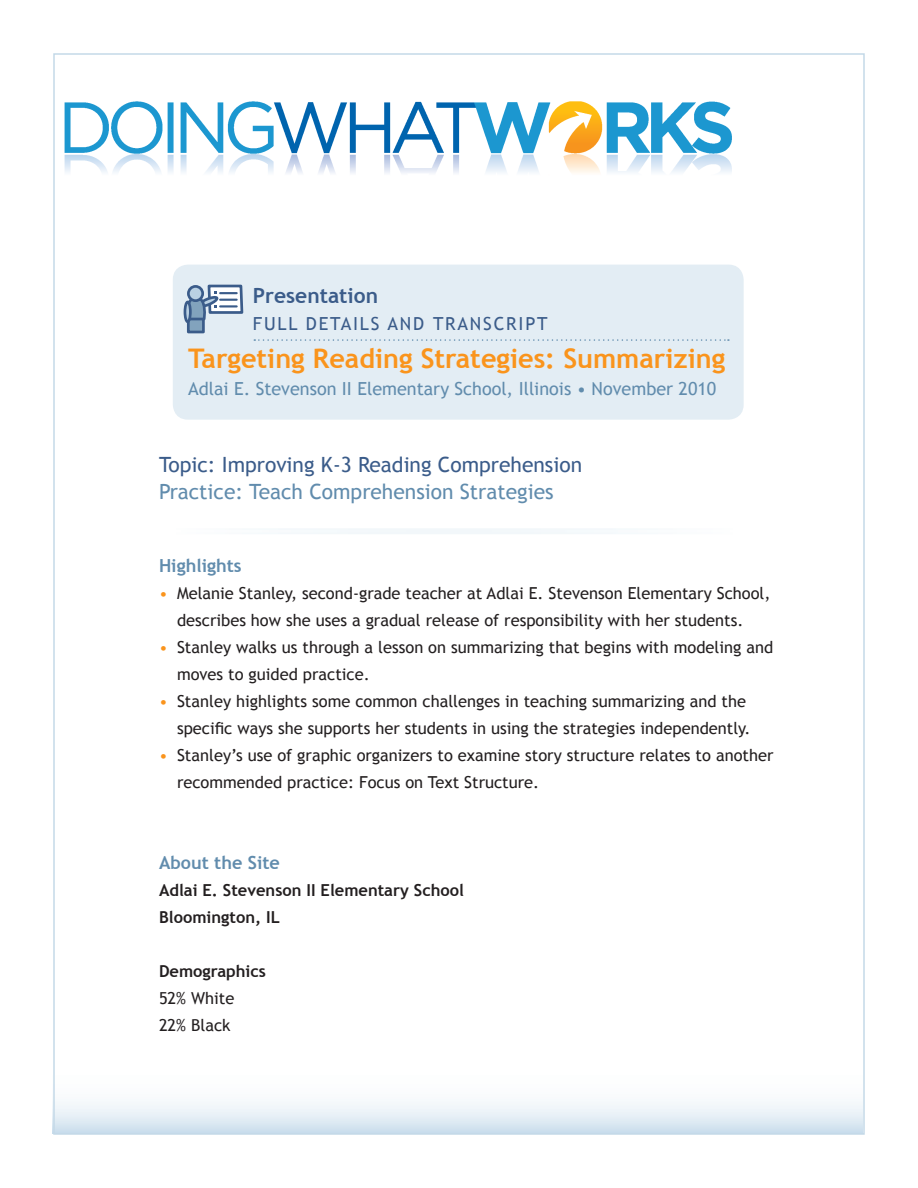
<style>
.page{position:relative;width:918px;height:1188px;background:#fff}
.page>*{position:absolute;margin:0;border:0;box-sizing:border-box;transform-origin:0 0}
.t1{font:700 27px "Trebuchet MS";color:#fa941c}
.t2{font:21px "Trebuchet MS";color:#3b5c8a}
.t3{font:21px "Trebuchet MS";color:#618cad}
.t4{font:700 21px "Trebuchet MS";color:#3b5c8a}
.t5{font:18px "Trebuchet MS";color:#618cad}
.t6{font:18px "Trebuchet MS";letter-spacing:.1em;color:#3b5c8a}
.t7{font:700 18px "Trebuchet MS";color:#618cad}
.t8{font:16.5px/27px "Trebuchet MS";color:#231f20}
.t9{font:700 16.5px "Trebuchet MS";color:#231f20}
.s1{color:#fa941c}
</style>
<div class="page">
<svg style="left:56px;top:1102px;width:806px;height:30px"></svg>
<div style="left:171px;top:528px;width:564px;height:6px;border:2px solid #fff"></div>
<div style="left:173px;top:265px;width:571px;height:155px;background:#e3edf4;border-radius:15px"></div>
<svg style="left:254px;top:339px;width:475px;height:2px"></svg>
<div style="left:187px;top:314px;width:18px;height:19px;background:#82a3bd;border:3px solid #3b5c8a"></div>
<div style="left:184px;top:301px;width:8px;height:22px;border:3px solid #3b5c8a;border-radius:50%"></div>
<svg style="left:183px;top:284px;width:61px;height:38px"></svg>
<img style="left:64px;top:101px;width:668px;height:72px">
<p class="t4" style="left:253px;top:282px;width:127px">Presentation</p>
<p class="t6" style="left:253px;top:313px;width:296px">FULL DETAILS AND TRANSCRIPT</p>
<p class="t1" style="left:188px;top:341px;width:539px">Targeting Reading Strategies: Summarizing</p>
<p class="t5" style="left:188px;top:378px;width:530px">Adlai E. Stevenson II Elementary School, Illinois • November 2010</p>
<p class="t2" style="left:159px;top:452px;width:425px">Topic: Improving K-3 Reading Comprehension</p>
<p class="t3" style="left:159px;top:479px;width:396px">Practice: Teach Comprehension Strategies</p>
<p class="t7" style="left:159px;top:555px;width:84px">Highlights</p>
<p class="t8" style="left:159px;top:580px;width:613px;text-align:center"><span class="s1">•</span> Melanie Stanley, second-grade teacher at Adlai E. Stevenson Elementary School, describes how she uses a gradual release of responsibility with her students.</p>
<p class="t8" style="left:177px;top:634px;width:598px;text-indent:-18px"><span class="s1">•</span> Stanley walks us through a lesson on summarizing that begins with modeling and moves to guided practice.</p>
<p class="t8" style="left:159px;top:688px;width:593px;text-align:right"><span class="s1">•</span> Stanley highlights some common challenges in teaching summarizing and the specific ways she supports her students in using the strategies independently.</p>
<p class="t8" style="left:177px;top:742px;width:598px;text-indent:-18px"><span class="s1">•</span> Stanley’s use of graphic organizers to examine story structure relates to another recommended practice: Focus on Text Structure.</p>
<p class="t7" style="left:159px;top:852px;width:122px">About the Site</p>
<p class="t9" style="left:159px;top:880px;width:307px">Adlai E. Stevenson II Elementary School</p>
<p class="t9" style="left:159px;top:907px;width:122px">Bloomington, IL</p>
<p class="t9" style="left:159px;top:961px;width:109px">Demographics</p>
<p class="t8" style="left:159px;top:985px;width:77px">52% White</p>
<p class="t8" style="left:159px;top:1012px;width:73px">22% Black</p>
</div>
